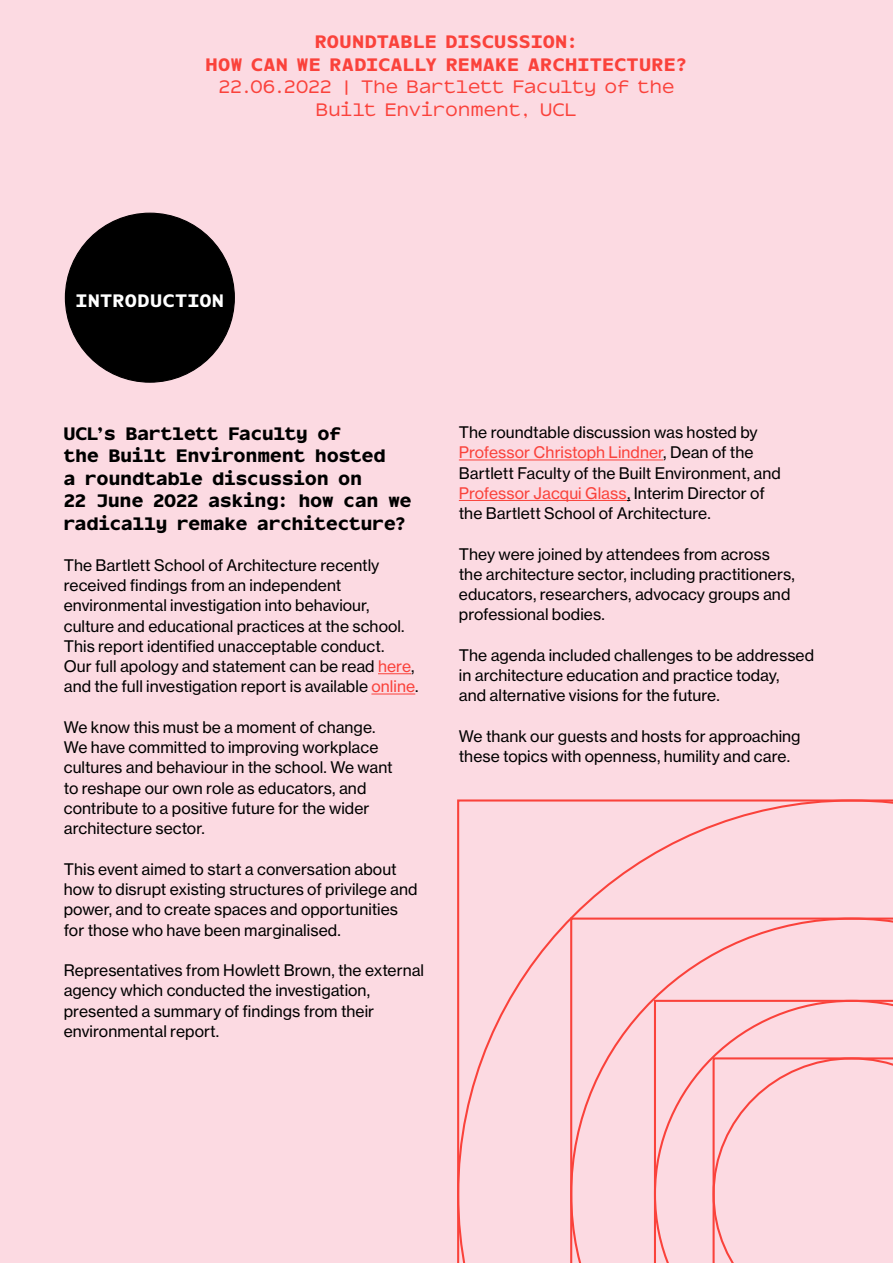
<style>
.page{position:relative;width:893px;height:1263px;background:#fcdae2}
.page>*{position:absolute;margin:0;border:0;box-sizing:border-box;transform-origin:0 0}
.t1{font:18px/22.5px "Bartlett 100 Sans Black Sans";letter-spacing:.005em;color:#000}
.t2{font:18px/22.5px "Bartlett 100 Sans Black Sans";letter-spacing:.045em;color:#fa423b;text-align:center}
.t3{font:18px/22.5px "Bartlett 100 Sans Regular Sans";letter-spacing:.04em;color:#fa423b;text-align:center}
.t4{font:18px "Bartlett 100 Sans Black Sans";letter-spacing:.045em;color:#fff}
.t5{font:15.75px/20.2px "Haas Grot Text 55 Roman";letter-spacing:.005em;color:#000}
.s1{color:#fa423b}
</style>
<div class="page">
<div style="left:65px;top:213px;width:169px;height:169px;background:#000;border-radius:50%"></div>
<svg style="left:457px;top:799px;width:436px;height:464px"></svg>
<svg style="left:570px;top:917px;width:323px;height:346px"></svg>
<svg style="left:654px;top:1000px;width:239px;height:263px"></svg>
<svg style="left:712px;top:1057px;width:181px;height:206px"></svg>
<hr style="left:378px;top:673px;width:33px;height:1px;background:#fa423b">
<hr style="left:371px;top:694px;width:44px;height:1px;background:#fa423b">
<hr style="left:459px;top:460px;width:204px;height:1px;background:#fa423b">
<hr style="left:459px;top:500px;width:168px;height:1px;background:#fa423b">
<p class="t2" style="left:206px;top:31px;width:483px">ROUNDTABLE DISCUSSION:<br>HOW CAN WE RADICALLY REMAKE ARCHITECTURE?</p>
<p class="t3" style="left:219px;top:76px;width:457px">22.06.2022 | The Bartlett Faculty of the<br>Built Environment, UCL</p>
<p class="t4" style="left:76px;top:289px;width:149px">INTRODUCTION</p>
<p class="t1" style="left:64px;top:422px;width:349px">UCL’s Bartlett Faculty of<br>the Built Environment hosted<br>a roundtable discussion on<br>22 June 2022 asking: how can we radically remake architecture?</p>
<p class="t5" style="left:64px;top:555px;width:356px">The Bartlett School of Architecture recently received findings from an independent environmental investigation into behaviour, culture and educational practices at the school.<br>This report identified unacceptable conduct.<br>Our full apology and statement can be read <span class="s1">here</span>, and the full investigation report is available <span class="s1">online</span>.</p>
<p class="t5" style="left:64px;top:717px;width:331px">We know this must be a moment of change.<br>We have committed to improving workplace cultures and behaviour in the school. We want to reshape our own role as educators, and contribute to a positive future for the wider architecture sector.</p>
<p class="t5" style="left:64px;top:859px;width:355px">This event aimed to start a conversation about how to disrupt existing structures of privilege and power, and to create spaces and opportunities for those who have been marginalised.</p>
<p class="t5" style="left:64px;top:960px;width:362px">Representatives from Howlett Brown, the external agency which conducted the investigation, presented a summary of findings from their environmental report.</p>
<p class="t5" style="left:459px;top:422px;width:324px">The roundtable discussion was hosted by <span class="s1">Professor Christoph Lindner</span>, Dean of the Bartlett Faculty of the Built Environment, and <span class="s1">Professor Jacqui Glass</span>, Interim Director of the Bartlett School of Architecture.</p>
<p class="t5" style="left:459px;top:544px;width:338px">They were joined by attendees from across the architecture sector, including practitioners, educators, researchers, advocacy groups and professional bodies.</p>
<p class="t5" style="left:459px;top:645px;width:357px">The agenda included challenges to be addressed in architecture education and practice today,<br>and alternative visions for the future.</p>
<p class="t5" style="left:459px;top:726px;width:343px">We thank our guests and hosts for approaching these topics with openness, humility and care.</p>
</div>
